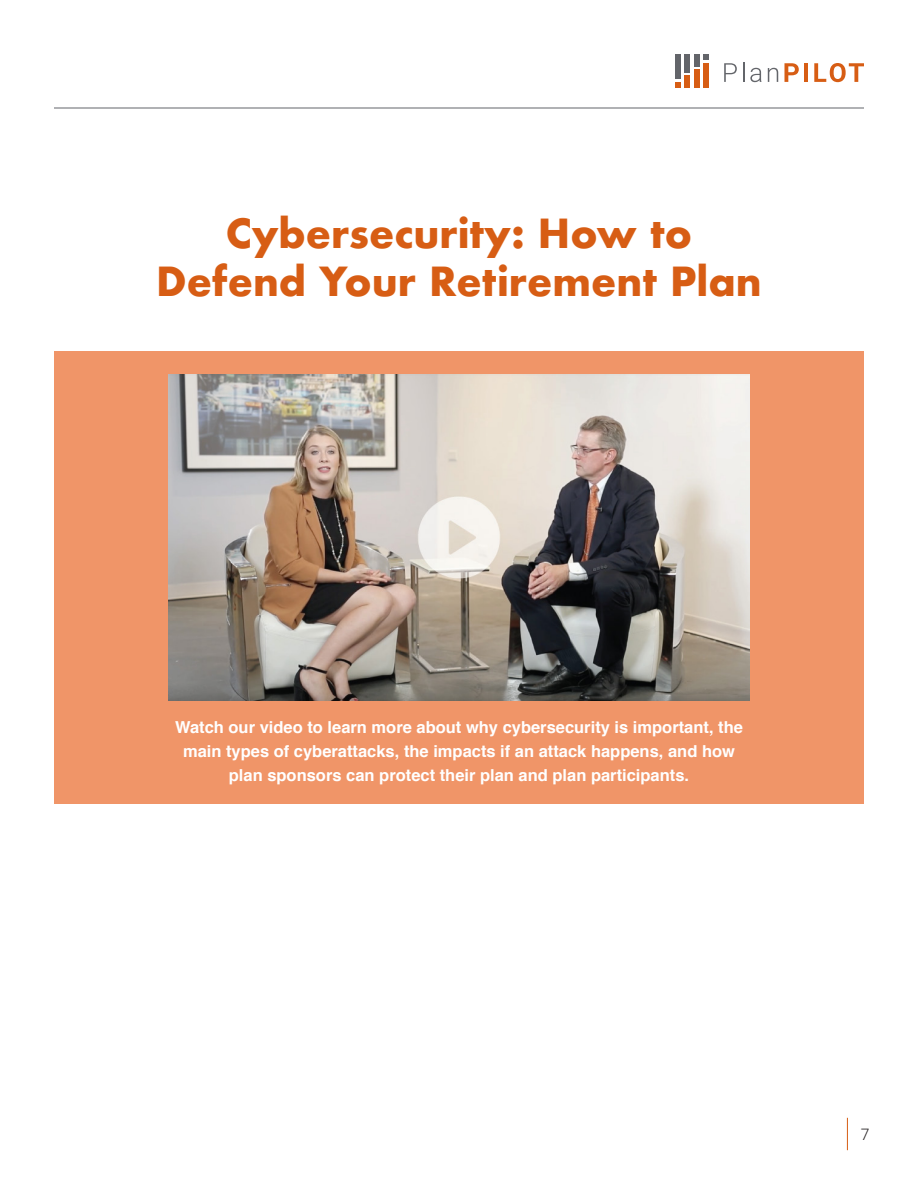
<style>
.page{position:relative;width:918px;height:1188px;background:#fff}
.page>*{position:absolute;margin:0;border:0;box-sizing:border-box;transform-origin:0 0}
.Section_Header{font:700 39px/48px "Futura";color:#d75d14;text-align:center}
.t1{font:700 16.5px/24px "Helvetica";color:#fff;text-align:center}
.t2{font:300 15.75px "Roboto";color:#231f20}
</style>
<div class="page">
<svg style="left:724px;top:63px;width:13px;height:19px"></svg>
<svg style="left:743px;top:62px;width:1px;height:20px"></svg>
<svg style="left:750px;top:68px;width:12px;height:14px"></svg>
<svg style="left:768px;top:68px;width:10px;height:14px"></svg>
<svg style="left:784px;top:63px;width:15px;height:19px"></svg>
<hr style="left:804px;top:63px;width:4px;height:19px;background:#d75d14">
<svg style="left:814px;top:63px;width:50px;height:19px"></svg>
<svg style="left:675px;top:82px;width:6px;height:6px"></svg>
<div style="left:684px;top:75px;width:6px;height:13px;background:#d75d14"></div>
<div style="left:694px;top:69px;width:6px;height:19px;background:#d75d14"></div>
<div style="left:703px;top:63px;width:6px;height:25px;background:#d75d14"></div>
<svg style="left:703px;top:54px;width:6px;height:6px"></svg>
<div style="left:694px;top:54px;width:6px;height:13px;background:#63656a"></div>
<div style="left:684px;top:54px;width:6px;height:19px;background:#63656a"></div>
<div style="left:675px;top:54px;width:6px;height:25px;background:#63656a"></div>
<hr style="left:847px;top:1118px;width:1px;height:32px;background:#d75d14">
<hr style="left:54px;top:108px;width:810px;height:1px;background:#63656a">
<div style="left:54px;top:351px;width:810px;height:452px;background:#f09568"></div>
<img style="left:169px;top:374px;width:580px;height:327px">
<p class="Section_Header" style="left:156px;top:210px;width:607px">Cybersecurity: How to<br>Defend Your Retirement Plan</p>
<h3 class="t1" style="left:175px;top:716px;width:569px">Watch our video to learn more about why cybersecurity is important, the main types of cyberattacks, the impacts if an attack happens, and how plan sponsors can protect their plan and plan participants.</h3>
<p class="t2" style="left:861px;top:1123px;width:10px">7</p>
</div>
